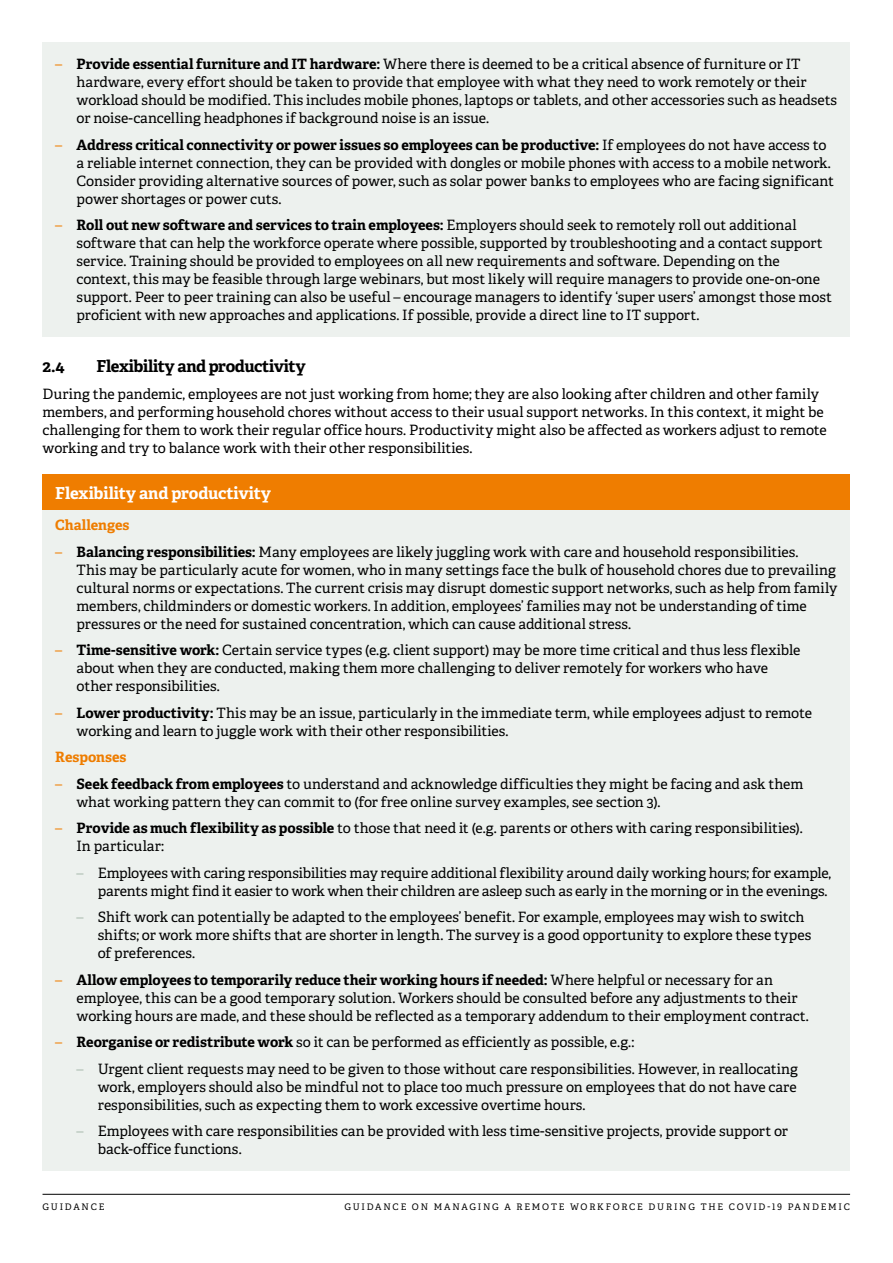
<style>
.page{position:relative;width:893px;height:1263px;background:#fff}
.page>*{position:absolute;margin:0;border:0;box-sizing:border-box;transform-origin:0 0}
.t1{font:700 16.5px "Adelle PE";letter-spacing:-.02em;color:#000}
.t2{font:700 16.5px "Adelle PE";letter-spacing:-.005em;color:#fff}
.t3{font:14.25px/18px "Adelle PE";letter-spacing:-.005em;color:#000}
.t4{font:700 14.25px "Adelle PE";letter-spacing:-.005em;color:#ef7d00}
.t5{font:9px "Adelle PE";letter-spacing:.2em;color:#000}
.s1{color:#ef7d00}
.s2{font-weight:700}
.s3{color:#aabbae}
</style>
<div class="page">
<hr style="left:43px;top:1194px;width:807px;height:1px;background:#000">
<div style="left:43px;top:43px;width:807px;height:21px;background:#edf1ee"></div>
<div style="left:43px;top:50px;width:807px;height:89px;background:#edf1ee"></div>
<div style="left:43px;top:130px;width:807px;height:90px;background:#edf1ee"></div>
<div style="left:43px;top:211px;width:807px;height:125px;background:#edf1ee"></div>
<div style="left:43px;top:474px;width:807px;height:38px;background:#ef7d00"></div>
<div style="left:43px;top:511px;width:807px;height:35px;background:#edf1ee"></div>
<div style="left:43px;top:537px;width:807px;height:108px;background:#edf1ee"></div>
<div style="left:43px;top:636px;width:807px;height:71px;background:#edf1ee"></div>
<div style="left:43px;top:698px;width:807px;height:54px;background:#edf1ee"></div>
<div style="left:43px;top:743px;width:807px;height:35px;background:#edf1ee"></div>
<div style="left:43px;top:769px;width:807px;height:54px;background:#edf1ee"></div>
<div style="left:43px;top:814px;width:807px;height:53px;background:#edf1ee"></div>
<div style="left:43px;top:858px;width:807px;height:54px;background:#edf1ee"></div>
<div style="left:43px;top:903px;width:807px;height:71px;background:#edf1ee"></div>
<div style="left:43px;top:965px;width:807px;height:72px;background:#edf1ee"></div>
<div style="left:43px;top:1028px;width:807px;height:35px;background:#edf1ee"></div>
<div style="left:43px;top:1054px;width:807px;height:72px;background:#edf1ee"></div>
<div style="left:43px;top:1117px;width:807px;height:53px;background:#edf1ee"></div>
<p class="t3" style="left:77px;top:54px;width:762px;text-indent:-21px"><span class="s1">–</span> <span class="s2">Provide essential furniture and IT hardware:</span> Where there is deemed to be a critical absence of furniture or IT hardware, every effort should be taken to provide that employee with what they need to work remotely or their workload should be modified. This includes mobile phones, laptops or tablets, and other accessories such as headsets or noise-cancelling headphones if background noise is an issue.</p>
<p class="t3" style="left:77px;top:135px;width:759px;text-indent:-21px"><span class="s1">–</span> <span class="s2">Address critical connectivity or power issues so employees can be productive:</span> If employees do not have access to a reliable internet connection, they can be provided with dongles or mobile phones with access to a mobile network.<br>Consider providing alternative sources of power, such as solar power banks to employees who are facing significant power shortages or power cuts.</p>
<p class="t3" style="left:77px;top:215px;width:757px;text-indent:-21px"><span class="s1">–</span> <span class="s2">Roll out new software and services to train employees:</span> Employers should seek to remotely roll out additional software that can help the workforce operate where possible, supported by troubleshooting and a contact support service. Training should be provided to employees on all new requirements and software. Depending on the context, this may be feasible through large webinars, but most likely will require managers to provide one-on-one support. Peer to peer training can also be useful – encourage managers to identify ‘super users’ amongst those most proficient with new approaches and applications. If possible, provide a direct line to IT support.</p>
<p class="t1" style="left:43px;top:354px;width:24px">2.4</p>
<p class="t1" style="left:97px;top:354px;width:211px">Flexibility and productivity</p>
<p class="t3" style="left:43px;top:384px;width:786px">During the pandemic, employees are not just working from home; they are also looking after children and other family members, and performing household chores without access to their usual support networks. In this context, it might be challenging for them to work their regular office hours. Productivity might also be affected as workers adjust to remote working and try to balance work with their other responsibilities.</p>
<p class="t2" style="left:55px;top:481px;width:217px">Flexibility and productivity</p>
<p class="t4" style="left:55px;top:515px;width:76px">Challenges</p>
<p class="t3" style="left:77px;top:542px;width:762px;text-indent:-21px"><span class="s1">–</span> <span class="s2">Balancing responsibilities:</span> Many employees are likely juggling work with care and household responsibilities.<br>This may be particularly acute for women, who in many settings face the bulk of household chores due to prevailing cultural norms or expectations. The current crisis may disrupt domestic support networks, such as help from family members, childminders or domestic workers. In addition, employees’ families may not be understanding of time pressures or the need for sustained concentration, which can cause additional stress.</p>
<p class="t3" style="left:77px;top:640px;width:725px;text-indent:-21px"><span class="s1">–</span> <span class="s2">Time-sensitive work:</span> Certain service types (e.g. client support) may be more time critical and thus less flexible about when they are conducted, making them more challenging to deliver remotely for workers who have other responsibilities.</p>
<p class="t3" style="left:77px;top:703px;width:737px;text-indent:-21px"><span class="s1">–</span> <span class="s2">Lower productivity:</span> This may be an issue, particularly in the immediate term, while employees adjust to remote working and learn to juggle work with their other responsibilities.</p>
<p class="t4" style="left:55px;top:747px;width:73px">Responses</p>
<p class="t3" style="left:77px;top:774px;width:728px;text-indent:-21px"><span class="s1">–</span> <span class="s2">Seek feedback from employees</span> to understand and acknowledge difficulties they might be facing and ask them what working pattern they can commit to (for free online survey examples, see section 3).</p>
<p class="t3" style="left:77px;top:818px;width:728px;text-indent:-21px"><span class="s1">–</span> <span class="s2">Provide as much flexibility as possible</span> to those that need it (e.g. parents or others with caring responsibilities).<br>In particular:</p>
<p class="t3" style="left:77px;top:863px;width:756px;text-align:right"><span class="s3">–</span> Employees with caring responsibilities may require additional flexibility around daily working hours; for example, parents might find it easier to work when their children are asleep such as early in the morning or in the evenings.</p>
<p class="t3" style="left:98px;top:907px;width:715px;text-indent:-21px"><span class="s3">–</span> Shift work can potentially be adapted to the employees’ benefit. For example, employees may wish to switch shifts; or work more shifts that are shorter in length. The survey is a good opportunity to explore these types of preferences.</p>
<p class="t3" style="left:77px;top:970px;width:734px;text-indent:-21px"><span class="s1">–</span> <span class="s2">Allow employees to temporarily reduce their working hours if needed:</span> Where helpful or necessary for an employee, this can be a good temporary solution. Workers should be consulted before any adjustments to their working hours are made, and these should be reflected as a temporary addendum to their employment contract.</p>
<p class="t3" style="left:55px;top:1032px;width:581px"><span class="s1">–</span> <span class="s2">Reorganise or redistribute work</span> so it can be performed as efficiently as possible, e.g.:</p>
<p class="t3" style="left:98px;top:1059px;width:702px;text-align:justify;text-indent:-21px"><span class="s3">–</span> Urgent client requests may need to be given to those without care responsibilities. However, in reallocating work, employers should also be mindful not to place too much pressure on employees that do not have care responsibilities, such as expecting them to work excessive overtime hours.</p>
<p class="t3" style="left:98px;top:1121px;width:692px;text-indent:-21px"><span class="s3">–</span> Employees with care responsibilities can be provided with less time-sensitive projects, provide support or back-office functions.</p>
<p class="t5" style="left:43px;top:1200px;width:63px">GUIDANCE</p>
<p class="t5" style="left:344px;top:1200px;width:507px">GUIDANCE ON MANAGING A REMOTE WORKFORCE DURING THE COVID-19 PANDEMIC</p>
</div>
